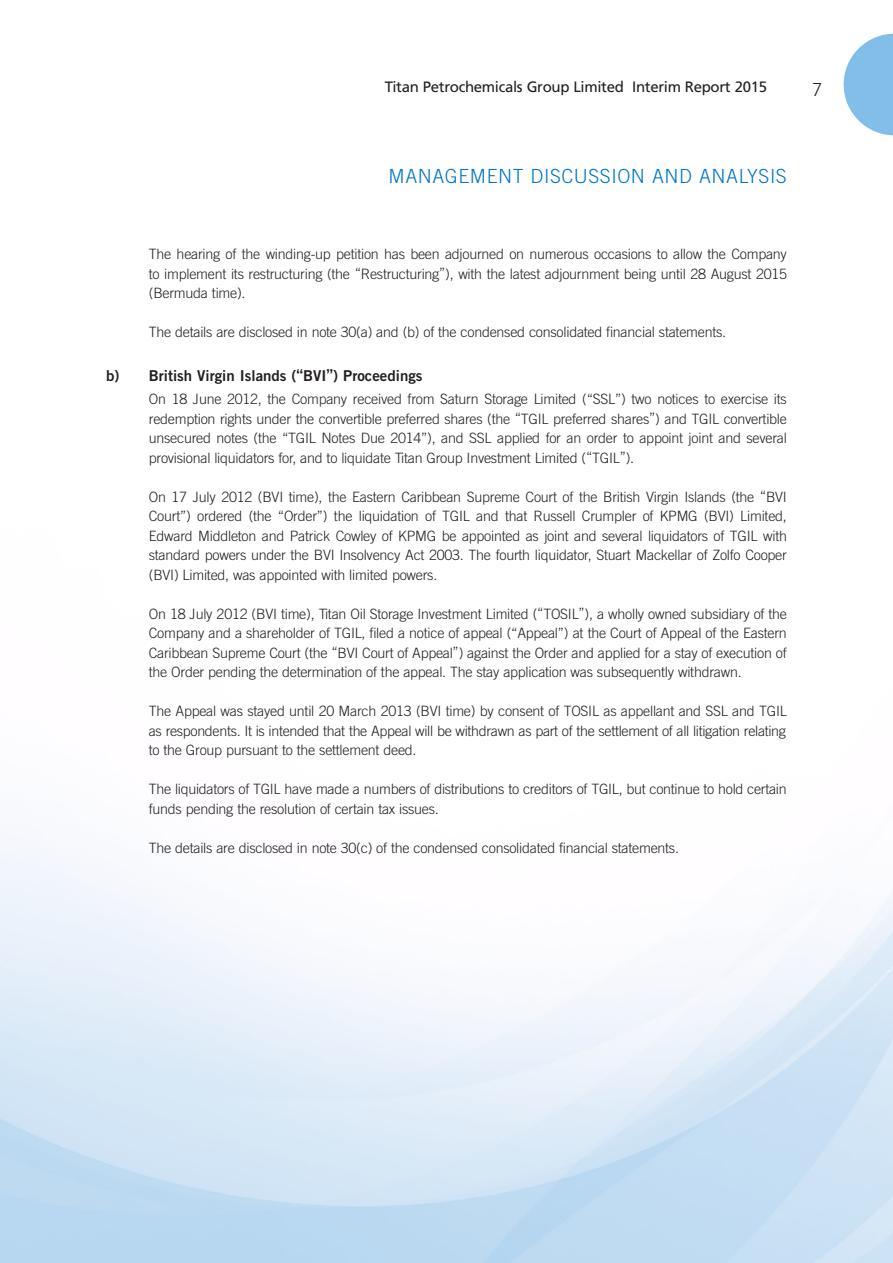
<style>
.page{position:relative;width:893px;height:1263px;background:#fff}
.page>*{position:absolute;margin:0;border:0;box-sizing:border-box;transform-origin:0 0}
.t1{font:300 19.5px "Trade Gothic LT Std";letter-spacing:.03em;color:#0076c7}
.t2{font:300 18px "Trade Gothic LT Std";color:#231f20}
.t3{font:15px "Frutiger LT Std";letter-spacing:-.02em;color:#231f20}
.Heading_2{font:15px "Trade Gothic LT Std Bd 2";color:#231f20}
.Body_Text{font:300 14.25px/19.5px "Trade Gothic LT Std";letter-spacing:-.015em;color:#231f20;text-align:justify}
</style>
<div class="page">
<svg style="left:844px;top:34px;width:49px;height:101px"></svg>
<p class="t3" style="left:385px;top:78px;width:384px">Titan Petrochemicals Group Limited Interim Report 2015</p>
<p class="t2" style="left:812px;top:78px;width:12px">7</p>
<h1 class="t1" style="left:389px;top:164px;width:400px">MANAGEMENT DISCUSSION AND ANALYSIS</h1>
<p class="Body_Text" style="left:149px;top:244px;width:640px">The hearing of the winding-up petition has been adjourned on numerous occasions to allow the Company to implement its restructuring (the “Restructuring”), with the latest adjournment being until 28 August 2015 (Bermuda time).</p>
<p class="Body_Text" style="left:149px;top:322px;width:579px">The details are disclosed in note 30(a) and (b) of the condensed consolidated financial statements.</p>
<p class="Heading_2" style="left:106px;top:366px;width:318px">b) British Virgin Islands (“BVI”) Proceedings</p>
<p class="Body_Text" style="left:149px;top:389px;width:640px">On 18 June 2012, the Company received from Saturn Storage Limited (“SSL”) two notices to exercise its redemption rights under the convertible preferred shares (the “TGIL preferred shares”) and TGIL convertible unsecured notes (the “TGIL Notes Due 2014”), and SSL applied for an order to appoint joint and several provisional liquidators for, and to liquidate Titan Group Investment Limited (“TGIL”).</p>
<p class="Body_Text" style="left:149px;top:487px;width:640px">On 17 July 2012 (BVI time), the Eastern Caribbean Supreme Court of the British Virgin Islands (the “BVI Court”) ordered (the “Order”) the liquidation of TGIL and that Russell Crumpler of KPMG (BVI) Limited, Edward Middleton and Patrick Cowley of KPMG be appointed as joint and several liquidators of TGIL with standard powers under the BVI Insolvency Act 2003. The fourth liquidator, Stuart Mackellar of Zolfo Cooper (BVI) Limited, was appointed with limited powers.</p>
<p class="Body_Text" style="left:149px;top:604px;width:640px">On 18 July 2012 (BVI time), Titan Oil Storage Investment Limited (“TOSIL”), a wholly owned subsidiary of the Company and a shareholder of TGIL, filed a notice of appeal (“Appeal”) at the Court of Appeal of the Eastern Caribbean Supreme Court (the “BVI Court of Appeal”) against the Order and applied for a stay of execution of the Order pending the determination of the appeal. The stay application was subsequently withdrawn.</p>
<p class="Body_Text" style="left:149px;top:701px;width:639px">The Appeal was stayed until 20 March 2013 (BVI time) by consent of TOSIL as appellant and SSL and TGIL as respondents. It is intended that the Appeal will be withdrawn as part of the settlement of all litigation relating to the Group pursuant to the settlement deed.</p>
<p class="Body_Text" style="left:149px;top:779px;width:639px">The liquidators of TGIL have made a numbers of distributions to creditors of TGIL, but continue to hold certain funds pending the resolution of certain tax issues.</p>
<p class="Body_Text" style="left:149px;top:838px;width:532px">The details are disclosed in note 30(c) of the condensed consolidated financial statements.</p>
</div>
